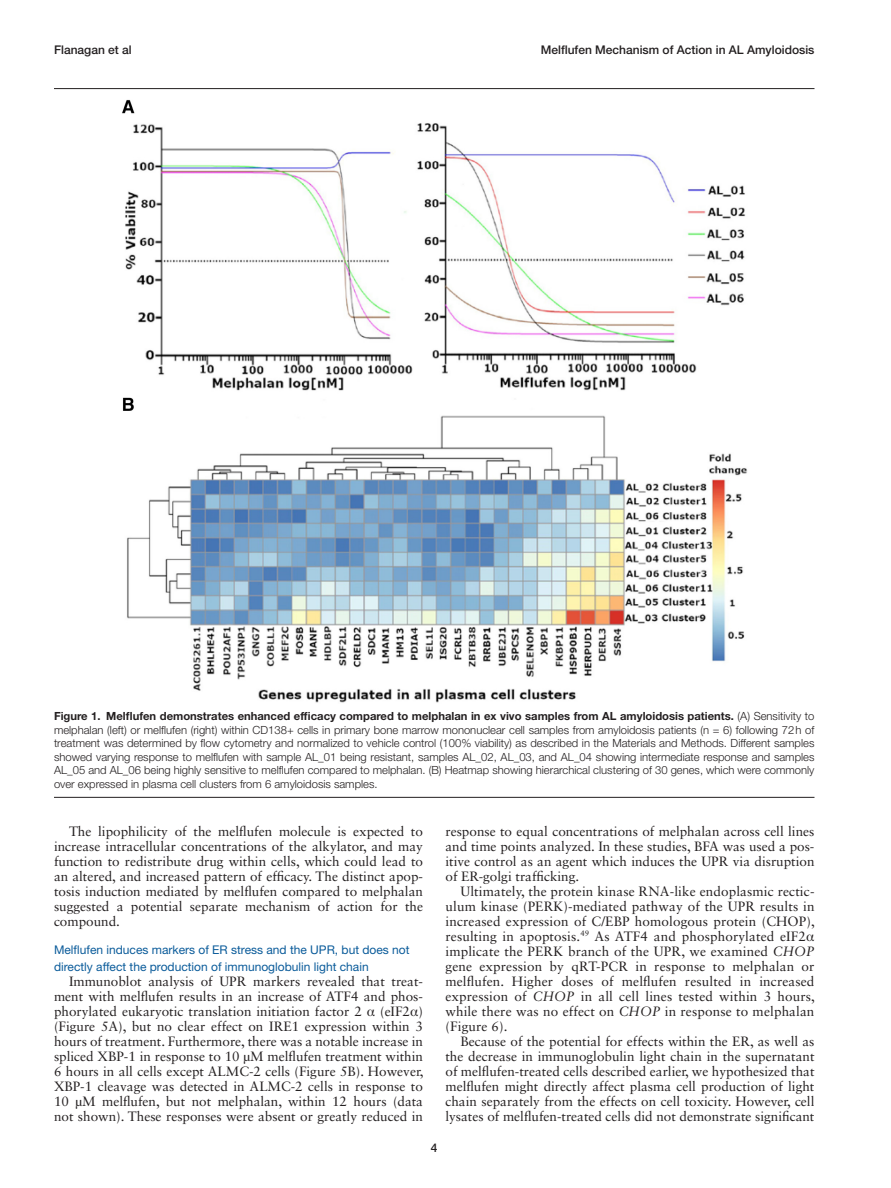
<style>
.page{position:relative;width:891px;height:1188px;background:#fff}
.page>*{position:absolute;margin:0;border:0;box-sizing:border-box;transform-origin:0 0}
.t1{font:13.5px/15px "Sabon LT Std";color:#231f20;text-align:justify}
.t2{font:12px/16.5px "Helvetica Neue LT Std";color:#0a5b9a}
.t3{font:500 12px "Helvetica Neue LT Std";color:#231f20}
.t4{font:300 11.25px/13.5px "Helvetica Neue LT Std";color:#231f20;text-align:justify}
.s1{font-weight:700}
.s2{font-family:"Gandhari Unicode"}
.s3{font-family:"STIX General"}
.s4{font-style:italic}
</style>
<div class="page">
<img style="left:122px;top:99px;width:625px;height:604px">
<hr style="left:54px;top:88px;width:760px;height:1px;background:#231f20">
<hr style="left:54px;top:797px;width:760px;height:1px;background:#231f20">
<p class="t3" style="left:54px;top:42px;width:79px">Flanagan et al</p>
<p class="t3" style="left:541px;top:42px;width:275px">Melflufen Mechanism of Action in AL Amyloidosis</p>
<p class="t4" style="left:54px;top:709px;width:762px"><span class="s1">Figure 1. Melflufen demonstrates enhanced efficacy compared to melphalan in ex vivo samples from AL amyloidosis patients.</span> (A) Sensitivity to melphalan (left) or melflufen (right) within CD138+ cells in primary bone marrow mononuclear cell samples from amyloidosis patients (n = 6) following 72h of treatment was determined by flow cytometry and normalized to vehicle control (100% viability) as described in the Materials and Methods. Different samples showed varying response to melflufen with sample AL_01 being resistant, samples AL_02, AL_03, and AL_04 showing intermediate response and samples AL_05 and AL_06 being highly sensitive to melflufen compared to melphalan. (B) Heatmap showing hierarchical clustering of 30 genes, which were commonly over expressed in plasma cell clusters from 6 amyloidosis samples.</p>
<p class="t1" style="left:54px;top:823px;width:371px;text-indent:15px">The lipophilicity of the melflufen molecule is expected to increase intracellular concentrations of the alkylator, and may function to redistribute drug within cells, which could lead to an altered, and increased pattern of efficacy. The distinct apop&shy;tosis induction mediated by melflufen compared to melphalan suggested a potential separate mechanism of action for the compound.</p>
<p class="t2" style="left:54px;top:942px;width:357px">Melflufen induces markers of ER stress and the UPR, but does not directly affect the production of immunoglobulin light chain</p>
<p class="t1" style="left:54px;top:973px;width:371px;text-indent:15px">Immunoblot analysis of UPR markers revealed that treat&shy;ment with melflufen results in an increase of ATF4 and phos&shy;phorylated eukaryotic translation initiation factor 2 <span class="s2">α</span> (eIF2<span class="s2">α</span>) (Figure 5A), but no clear effect on IRE1 expression within 3 hours of treatment. Furthermore, there was a notable increase in spliced XBP-1 in response to 10 <span class="s3">µ</span>M melflufen treatment within 6 hours in all cells except ALMC-2 cells (Figure 5B). However, XBP-1 cleavage was detected in ALMC-2 cells in response to 10 <span class="s3">µ</span>M melflufen, but not melphalan, within 12 hours (data not shown). These responses were absent or greatly reduced in</p>
<p class="t3" style="left:431px;top:1140px;width:8px">4</p>
<p class="t1" style="left:446px;top:823px;width:371px">response to equal concentrations of melphalan across cell lines and time points analyzed. In these studies, BFA was used a pos&shy;itive control as an agent which induces the UPR via disruption of ER-golgi trafficking.</p>
<p class="t1" style="left:445px;top:883px;width:371px;text-indent:15px">Ultimately, the protein kinase RNA-like endoplasmic rectic&shy;ulum kinase (PERK)-mediated pathway of the UPR results in increased expression of C/EBP homologous protein (CHOP), resulting in apoptosis.<sup>49</sup> As ATF4 and phosphorylated eIF2<span class="s2">α </span>implicate the PERK branch of the UPR, we examined <span class="s4">CHOP </span>gene expression by qRT-PCR in response to melphalan or melflufen. Higher doses of melflufen resulted in increased expression of <span class="s4">CHOP</span> in all cell lines tested within 3 hours, while there was no effect on <span class="s4">CHOP</span> in response to melphalan (Figure 6).</p>
<p class="t1" style="left:445px;top:1033px;width:371px;text-indent:15px">Because of the potential for effects within the ER, as well as the decrease in immunoglobulin light chain in the supernatant of melflufen-treated cells described earlier, we hypothesized that melflufen might directly affect plasma cell production of light chain separately from the effects on cell toxicity. However, cell lysates of melflufen-treated cells did not demonstrate significant</p>
</div>
